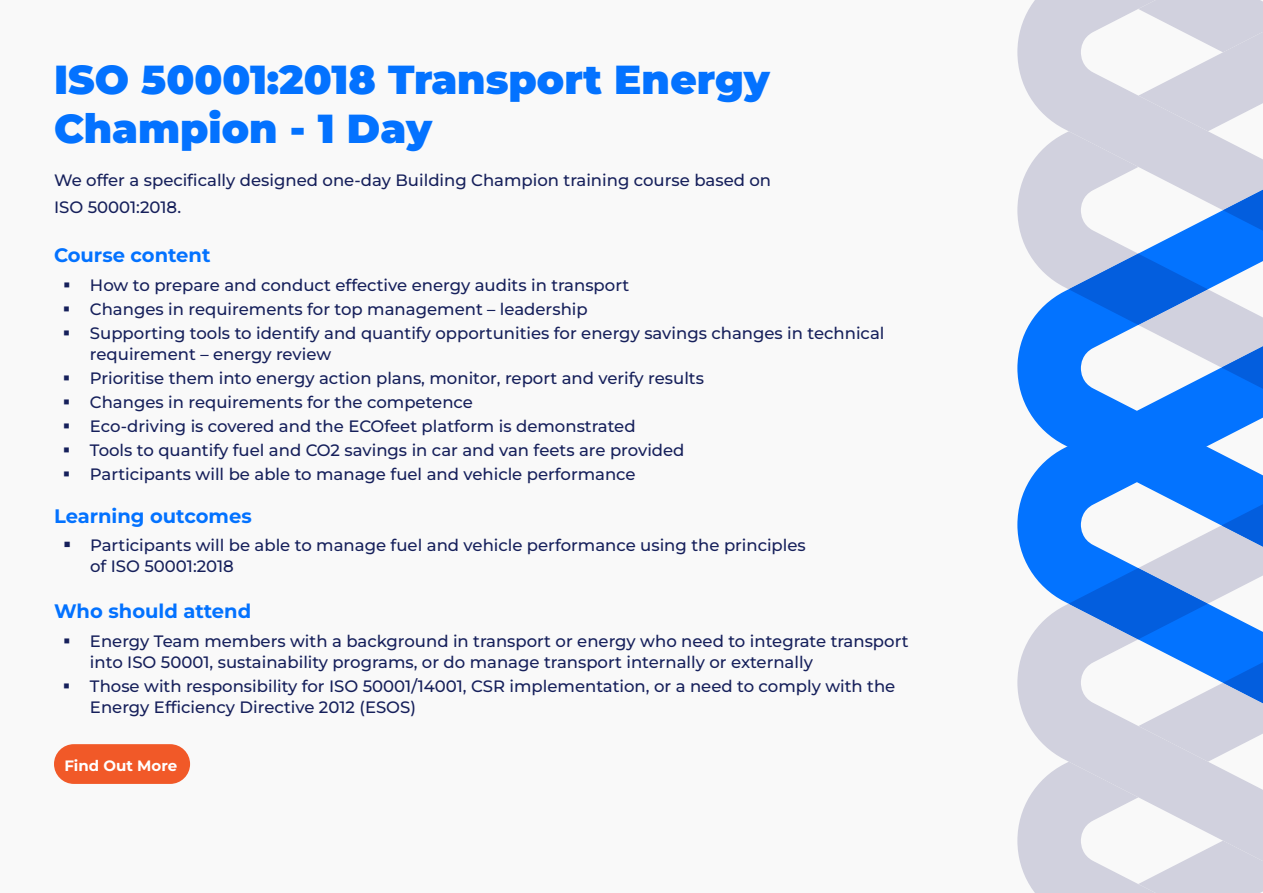
<style>
.page{position:relative;width:1263px;height:893px;background:#f9f9f9}
.page>*{position:absolute;margin:0;border:0;box-sizing:border-box;transform-origin:0 0}
.t1{font:900 40.5px/48.6px "Montserrat";color:#0372ff}
.t2{font:700 19.5px "Montserrat";color:#0372ff}
.t3{font:500 16.5px/24px "Montserrat";color:#16205b}
.t4{font:700 15px "Montserrat";color:#fff}
</style>
<div class="page">
<svg style="left:1017px;top:548px;width:246px;height:345px;fill:#d1d1de"></svg>
<svg style="left:1068px;top:568px;width:140px;height:71px;background:#367fe6"></svg>
<svg style="left:1017px;top:390px;width:246px;height:158px;fill:#0373ff"></svg>
<svg style="left:1017px;top:0;width:246px;height:390px;fill:#d1d1de"></svg>
<svg style="left:1223px;top:190px;width:40px;height:41px;background:#347fe6"></svg>
<div style="left:54px;top:744px;width:136px;height:40px;background:#f15928;border-radius:20px"></div>
<h1 class="t1" style="left:54px;top:56px;width:717px">ISO 50001:2018 Transport Energy<br>Champion - 1 Day</h1>
<p class="t3" style="left:54px;top:168px;width:719px;line-height:27px">We offer a specifically designed one-day Building Champion training course based on<br>ISO 50001:2018.</p>
<p class="t2" style="left:54px;top:241px;width:158px">Course content</p>
<p class="t3" style="left:90px;top:274px;width:796px">How to prepare and conduct effective energy audits in transport<br>Changes in requirements for top management – leadership<br>Supporting tools to identify and quantify opportunities for energy savings changes in technical</p>
<p class="t3" style="left:90px;top:343px;width:616px">requirement – energy review<br>Prioritise them into energy action plans, monitor, report and verify results Changes in requirements for the competence<br>Eco-driving is covered and the ECOfeet platform is demonstrated<br>Tools to quantify fuel and CO2 savings in car and van feets are provided Participants will be able to manage fuel and vehicle performance</p>
<p class="t2" style="left:54px;top:502px;width:199px">Learning outcomes</p>
<p class="t3" style="left:90px;top:536px;width:717px;line-height:21px">Participants will be able to manage fuel and vehicle performance using the principles of ISO 50001:2018</p>
<p class="t2" style="left:54px;top:598px;width:199px">Who should attend</p>
<p class="t3" style="left:90px;top:632px;width:820px;line-height:21px">Energy Team members with a background in transport or energy who need to integrate transport into ISO 50001, sustainability programs, or do manage transport internally or externally</p>
<p class="t3" style="left:90px;top:677px;width:807px;line-height:21px">Those with responsibility for ISO 50001/14001, CSR implementation, or a need to comply with the<br>Energy Efficiency Directive 2012 (ESOS)</p>
<p class="t4" style="left:64px;top:755px;width:114px">Find Out More</p>
</div>
